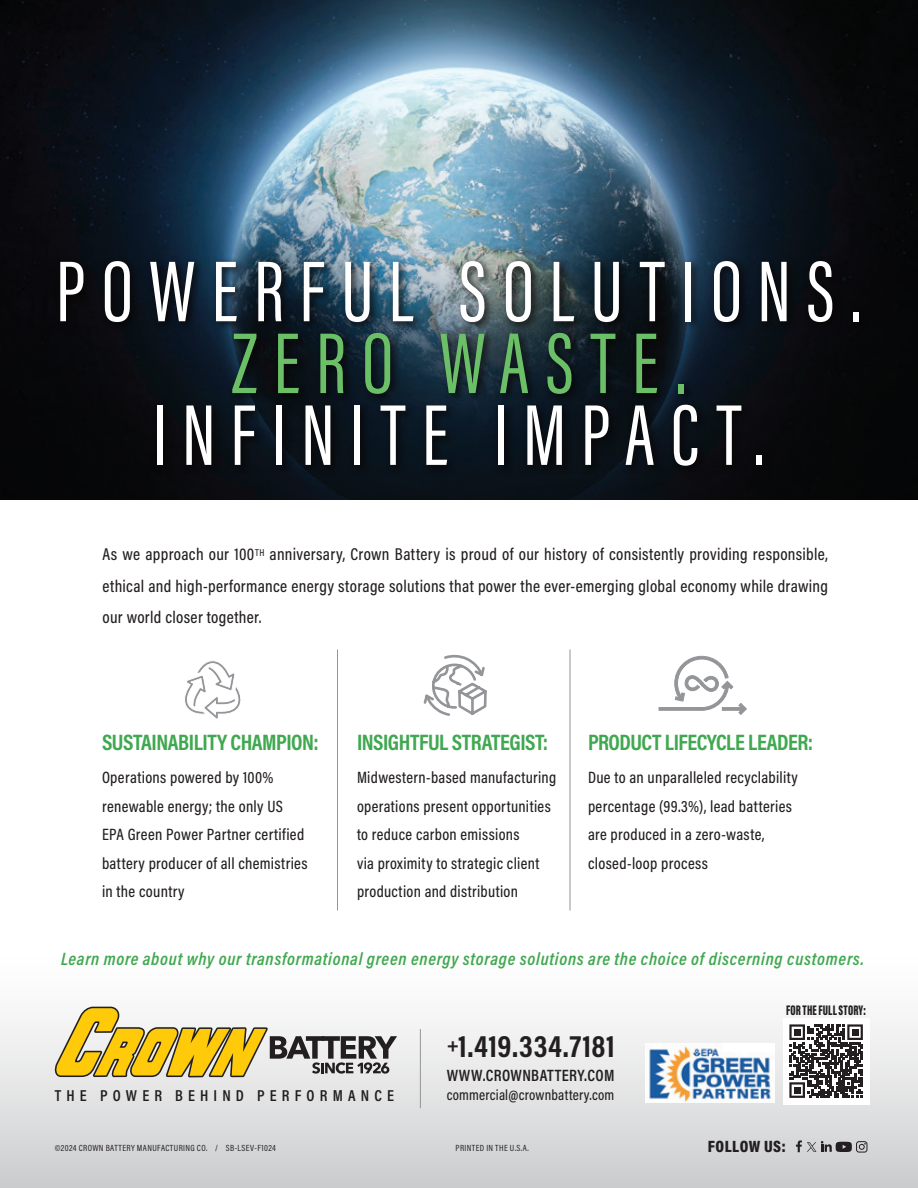
<style>
.page{position:relative;width:918px;height:1188px;background:#fff}
.page>*{position:absolute;margin:0;border:0;box-sizing:border-box;transform-origin:0 0}
.t1{font:88.95px/71.8px "Acumin Pro Extra Cond";letter-spacing:.18em;color:#fff;text-align:center}
.t2{font:700 31.5px "Acumin Pro Cond";letter-spacing:.02em;color:#231f20}
.t3{font:700 22.5px "Acumin Pro Cond";letter-spacing:-.02em;color:#40a850}
.t4{font:italic 600 18px "Acumin Pro Cond";letter-spacing:.04em;color:#40a850}
.t5{font:500 17.25px/31.5px "Acumin Pro Cond";letter-spacing:.02em;color:#231f20;text-align:justify}
.t6{font:500 16.5px/28.5px "Acumin Pro Cond";letter-spacing:.02em;color:#231f20}
.t7{font:600 16.5px "Acumin Pro Cond";letter-spacing:.025em;color:#231f20}
.t8{font:900 16.5px "Acumin Pro Cond";letter-spacing:.03em;color:#231f20}
.t9{font:600 16.05px "Acumin Pro Cond";letter-spacing:.32em;color:#231f20}
.t10{font:500 15px "Acumin Pro Cond";letter-spacing:.015em;color:#231f20}
.t11{font:900 14.25px "Acumin Pro Extra Cond";letter-spacing:.015em;color:#231f20;scale:.9 1}
.t12{font:9px "Acumin Pro Cond";letter-spacing:.045em;color:#231f20}
.s1{font-size:66.75px}
.s2{color:#6bc067}
.s3{font-size:66.75px;color:#6bc067}
.s4{font-size:22.5px}
</style>
<div class="page">
<div style="left:0;top:950px;width:918px;height:238px;background:linear-gradient(to bottom,#fff,#cdced0)"></div>
<svg style="left:796px;top:1140px;width:71px;height:13px"></svg>
<img style="left:0;top:0;width:918px;height:500px">
<div style="left:55px;top:256px;width:816px;height:221px;background:#080302;opacity:.75"></div>
<svg style="left:55px;top:1007px;width:342px;height:70px"></svg>
<hr style="left:420px;top:1029px;width:1px;height:79px;background:#939598">
<img style="left:646px;top:1044px;width:129px;height:58px">
<div style="left:783px;top:1018px;width:86px;height:86px;background:#fff"></div>
<svg style="left:789px;top:1024px;width:74px;height:74px"></svg>
<svg style="left:185px;top:661px;width:56px;height:58px"></svg>
<hr style="left:337px;top:650px;width:1px;height:260px;background:#939598">
<hr style="left:570px;top:650px;width:1px;height:260px;background:#939598">
<hr style="left:659px;top:707px;width:43px;height:3px;background:#939598">
<hr style="left:722px;top:707px;width:23px;height:3px;background:#939598">
<svg style="left:739px;top:703px;width:8px;height:12px"></svg>
<svg style="left:674px;top:656px;width:59px;height:55px"></svg>
<svg style="left:422px;top:431px;width:69px;height:285px"></svg>
<h1 class="t1" style="left:56px;top:255px;width:808px">POWERFUL SOLUTIONS<span class="s1">.<br></span><span class="s2">ZERO WASTE</span><span class="s3">.<br></span>INFINITE IMPACT<span class="s1">.</span></h1>
<p class="t5" style="left:103px;top:538px;width:727px">As we approach our 100<sup>TH</sup> anniversary, Crown Battery is proud of our history of consistently providing responsible, ethical and high-performance energy storage solutions that power the ever-emerging global economy while drawing our world closer together.</p>
<h3 class="t3" style="left:102px;top:727px;width:218px">SUSTAINABILITY CHAMPION:</h3>
<p class="t6" style="left:102px;top:763px;width:207px">Operations powered by 100% renewable energy; the only US<br>EPA Green Power Partner certified battery producer of all chemistries in the country</p>
<h3 class="t3" style="left:357px;top:727px;width:193px">INSIGHTFUL STRATEGIST:</h3>
<p class="t6" style="left:357px;top:763px;width:201px">Midwestern-based manufacturing operations present opportunities to reduce carbon emissions<br>via proximity to strategic client production and distribution</p>
<h3 class="t3" style="left:588px;top:727px;width:227px">PRODUCT LIFECYCLE LEADER:</h3>
<p class="t6" style="left:588px;top:763px;width:211px">Due to an unparalleled recyclability percentage (99.3%), lead batteries are produced in a zero-waste, closed-loop process</p>
<p class="t4" style="left:61px;top:947px;width:804px">Learn more about why our transformational green energy storage solutions are the choice of discerning customers.</p>
<p class="t9" style="left:55px;top:1085px;width:341px">THE POWER BEHIND PERFORMANCE</p>
<h2 class="t2" style="left:447px;top:1025px;width:170px"><span class="s4">+</span>1.419.334.7181</h2>
<p class="t7" style="left:447px;top:1064px;width:169px">WWW.CROWNBATTERY.COM</p>
<p class="t10" style="left:447px;top:1086px;width:169px">commercial@crownbattery.com</p>
<p class="t11" style="left:786px;top:1001px;width:91px">FOR THE FULL STORY:</p>
<p class="t12" style="left:55px;top:1142px;width:223px">©2024 CROWN BATTERY MANUFACTURING CO. / SB-LSEV-F1024</p>
<p class="t12" style="left:456px;top:1142px;width:75px">PRINTED IN THE U.S.A.</p>
<p class="t8" style="left:708px;top:1136px;width:80px">FOLLOW US:</p>
</div>
